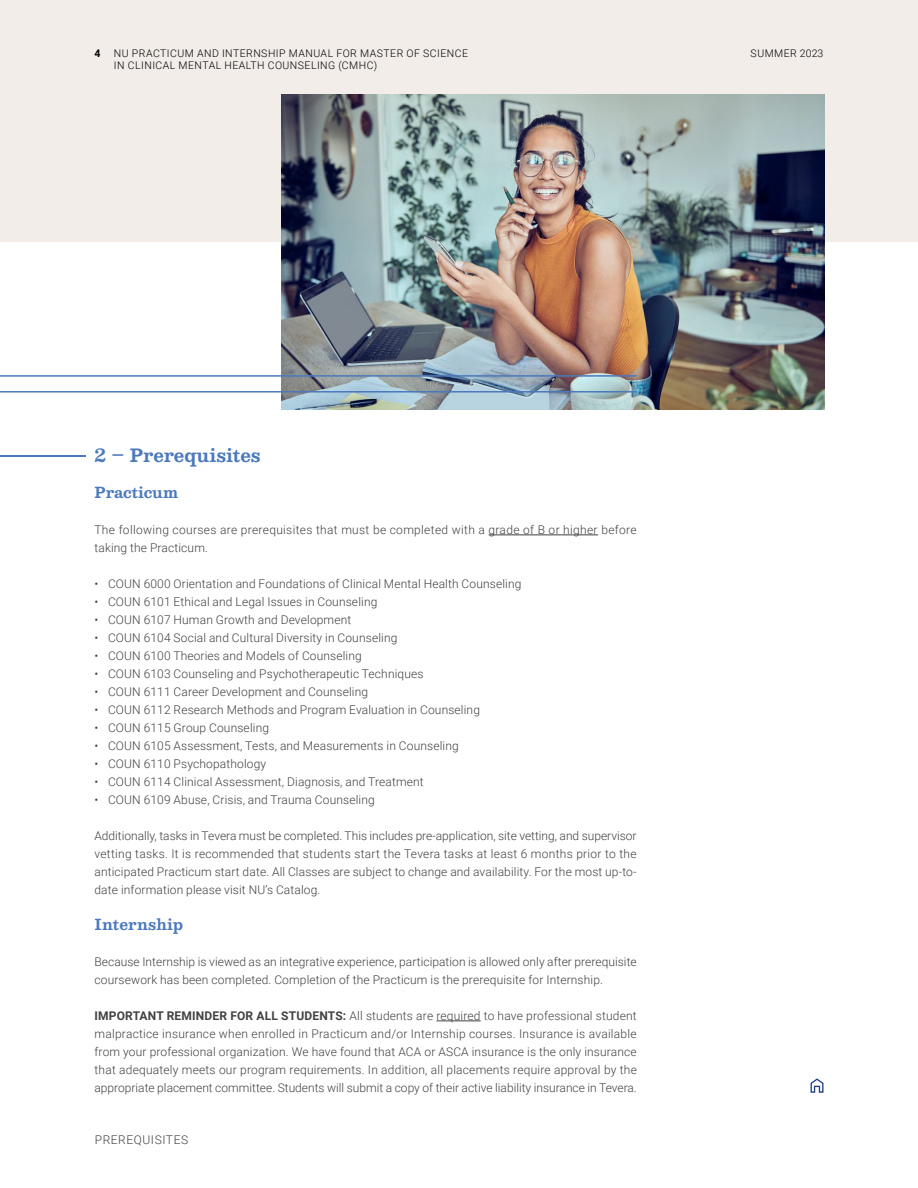
<style>
.page{position:relative;width:918px;height:1188px;background:#fff}
.page>*{position:absolute;margin:0;border:0;box-sizing:border-box;transform-origin:0 0}
.t1{font:18px "Besley";color:#4b79bc}
.t2{font:15px "Besley";color:#4b79bc}
.t3{font:300 12px/18px "Roboto";letter-spacing:.01em;color:#414042}
.t4{font:300 12px "Roboto";letter-spacing:.045em;color:#414042}
.t5{font:300 10.5px/12.6px "Roboto";letter-spacing:.045em;color:#000}
.t6{font:700 10.5px "Roboto";color:#000}
.s1{font-weight:700}
</style>
<div class="page">
<svg style="left:811px;top:1078px;width:13px;height:15px"></svg>
<hr style="left:489px;top:535px;width:109px;height:1px;background:#414042">
<hr style="left:436px;top:1021px;width:45px;height:1px;background:#414042">
<hr style="left:0;top:455px;width:85px;height:1px;background:#4b79bc">
<div style="left:0;top:0;width:918px;height:242px;background:#f2ede9"></div>
<img style="left:281px;top:94px;width:543px;height:316px">
<hr style="left:0;top:375px;width:637px;height:2px;background:#4b79bc">
<hr style="left:0;top:391px;width:637px;height:2px;background:#4b79bc">
<p class="t6" style="left:94px;top:46px;width:8px">4</p>
<p class="t5" style="left:114px;top:46px;width:356px">NU PRACTICUM AND INTERNSHIP MANUAL FOR MASTER OF SCIENCE<br>IN CLINICAL MENTAL HEALTH COUNSELING (CMHC)</p>
<p class="t5" style="left:751px;top:47px;width:74px">SUMMER 2023</p>
<h1 class="t1" style="left:94px;top:443px;width:168px">2 – Prerequisites</h1>
<p class="t2" style="left:94px;top:482px;width:85px">Practicum</p>
<p class="t3" style="left:94px;top:520px;width:544px">The following courses are prerequisites that must be completed with a grade of B or higher before taking the Practicum.</p>
<p class="t3" style="left:94px;top:574px;width:429px">• COUN 6000 Orientation and Foundations of Clinical Mental Health Counseling</p>
<p class="t3" style="left:94px;top:592px;width:284px">• COUN 6101 Ethical and Legal Issues in Counseling</p>
<p class="t3" style="left:94px;top:610px;width:258px">• COUN 6107 Human Growth and Development</p>
<p class="t3" style="left:94px;top:628px;width:304px">• COUN 6104 Social and Cultural Diversity in Counseling</p>
<p class="t3" style="left:94px;top:646px;width:269px">• COUN 6100 Theories and Models of Counseling</p>
<p class="t3" style="left:94px;top:664px;width:331px">• COUN 6103 Counseling and Psychotherapeutic Techniques</p>
<p class="t3" style="left:94px;top:682px;width:275px">• COUN 6111 Career Development and Counseling</p>
<p class="t3" style="left:94px;top:700px;width:387px">• COUN 6112 Research Methods and Program Evaluation in Counseling</p>
<p class="t3" style="left:94px;top:718px;width:176px">• COUN 6115 Group Counseling</p>
<p class="t3" style="left:94px;top:736px;width:366px">• COUN 6105 Assessment, Tests, and Measurements in Counseling</p>
<p class="t3" style="left:94px;top:754px;width:173px">• COUN 6110 Psychopathology</p>
<p class="t3" style="left:94px;top:772px;width:331px">• COUN 6114 Clinical Assessment, Diagnosis, and Treatment</p>
<p class="t3" style="left:94px;top:790px;width:282px">• COUN 6109 Abuse, Crisis, and Trauma Counseling</p>
<p class="t3" style="left:94px;top:826px;width:544px;text-align:justify">Additionally, tasks in Tevera must be completed. This includes pre-application, site vetting, and supervisor vetting tasks. It is recommended that students start the Tevera tasks at least 6 months prior to the anticipated Practicum start date. All Classes are subject to change and availability. For the most up-to&shy;date information please visit NU’s Catalog.</p>
<p class="t2" style="left:94px;top:914px;width:90px">Internship</p>
<p class="t3" style="left:94px;top:952px;width:544px">Because Internship is viewed as an integrative experience, participation is allowed only after prerequisite coursework has been completed. Completion of the Practicum is the prerequisite for Internship.</p>
<p class="t3" style="left:94px;top:1006px;width:544px;text-align:justify"><span class="s1">IMPORTANT REMINDER FOR ALL STUDENTS:</span> All students are required to have professional student malpractice insurance when enrolled in Practicum and/or Internship courses. Insurance is available from your professional organization. We have found that ACA or ASCA insurance is the only insurance that adequately meets our program requirements. In addition, all placements require approval by the appropriate placement committee. Students will submit a copy of their active liability insurance in Tevera.</p>
<p class="t4" style="left:95px;top:1131px;width:95px">PREREQUISITES</p>
</div>
